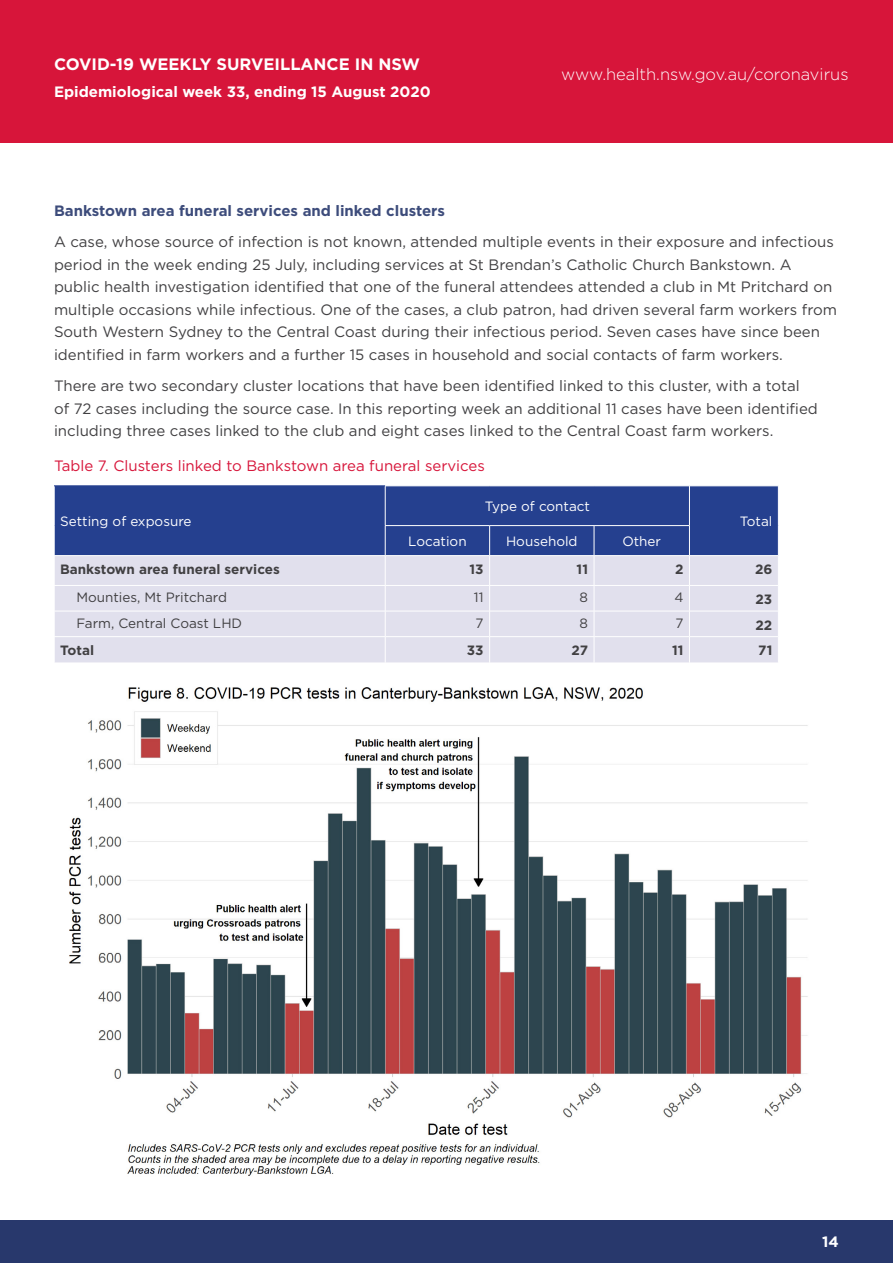
<style>
.page{position:relative;width:893px;height:1263px;background:#fff}
.page>*{position:absolute;margin:0;border:0;box-sizing:border-box;transform-origin:0 0}
.t1{font:300 16.5px "Gotham";color:#fff}
.t2{font:700 16.5px "Gotham";color:#fff}
.t3{font:15px/22.5px "Gotham";color:#414042}
.t4{font:15px "Gotham";color:#d7153a}
.t5{font:700 15px "Gotham";color:#3d4c7b}
.t6{font:700 15px "Gotham";color:#fff}
.t7{font:13.5px "Gotham";color:#fff}
.t8{font:700 13.5px "Gotham";color:#414042}
.t9{font:13.5px "Gotham";color:#414042}
</style>
<div class="page">
<div style="left:0;top:1220px;width:893px;height:43px;background:#28386c"></div>
<div style="left:55px;top:487px;width:723px;height:68px;background:#25408f"></div>
<div style="left:55px;top:556px;width:723px;height:107px;background:#e1e0ed"></div>
<hr style="left:385px;top:525px;width:105px;height:1px;background:#fff">
<hr style="left:490px;top:525px;width:104px;height:1px;background:#fff">
<hr style="left:594px;top:525px;width:96px;height:1px;background:#fff">
<hr style="left:54px;top:585px;width:331px;height:1px;background:#fff">
<hr style="left:385px;top:585px;width:105px;height:1px;background:#fff">
<hr style="left:490px;top:585px;width:104px;height:1px;background:#fff">
<hr style="left:594px;top:585px;width:95px;height:1px;background:#fff">
<hr style="left:689px;top:585px;width:90px;height:1px;background:#fff">
<hr style="left:54px;top:611px;width:331px;height:1px;background:#fff">
<hr style="left:385px;top:611px;width:105px;height:1px;background:#fff">
<hr style="left:490px;top:611px;width:104px;height:1px;background:#fff">
<hr style="left:594px;top:611px;width:95px;height:1px;background:#fff">
<hr style="left:689px;top:611px;width:90px;height:1px;background:#fff">
<hr style="left:54px;top:636px;width:331px;height:1px;background:#fff">
<hr style="left:385px;top:636px;width:105px;height:1px;background:#fff">
<hr style="left:490px;top:636px;width:104px;height:1px;background:#fff">
<hr style="left:594px;top:636px;width:95px;height:1px;background:#fff">
<hr style="left:689px;top:636px;width:90px;height:1px;background:#fff">
<hr style="left:385px;top:486px;width:1px;height:39px;background:#fff">
<hr style="left:689px;top:486px;width:1px;height:39px;background:#fff">
<svg style="left:385px;top:526px;width:1px;height:137px"></svg>
<svg style="left:489px;top:526px;width:1px;height:137px"></svg>
<svg style="left:594px;top:526px;width:1px;height:137px"></svg>
<svg style="left:689px;top:526px;width:1px;height:137px"></svg>
<svg style="left:54px;top:526px;width:1px;height:29px"></svg>
<hr style="left:54px;top:486px;width:331px;height:1px;background:#25408f">
<div style="left:0;top:0;width:893px;height:143px;background:#d7153a"></div>
<img style="left:69px;top:687px;width:739px;height:489px">
<p class="t2" style="left:54px;top:55px;width:368px">COVID-19 WEEKLY SURVEILLANCE IN NSW</p>
<p class="t6" style="left:54px;top:83px;width:378px">Epidemiological week 33, ending 15 August 2020</p>
<p class="t1" style="left:561px;top:65px;width:289px">www.health.nsw.gov.au/coronavirus</p>
<p class="t5" style="left:54px;top:202px;width:393px">Bankstown area funeral services and linked clusters</p>
<p class="t3" style="left:54px;top:231px;width:784px">A case, whose source of infection is not known, attended multiple events in their exposure and infectious period in the week ending 25 July, including services at St Brendan’s Catholic Church Bankstown. A public health investigation identified that one of the funeral attendees attended a club in Mt Pritchard on multiple occasions while infectious. One of the cases, a club patron, had driven several farm workers from South Western Sydney to the Central Coast during their infectious period. Seven cases have since been identified in farm workers and a further 15 cases in household and social contacts of farm workers.</p>
<p class="t3" style="left:54px;top:375px;width:765px">There are two secondary cluster locations that have been identified linked to this cluster, with a total of 72 cases including the source case. In this reporting week an additional 11 cases have been identified including three cases linked to the club and eight cases linked to the Central Coast farm workers.</p>
<p class="t4" style="left:54px;top:457px;width:432px">Table 7. Clusters linked to Bankstown area funeral services</p>
<p class="t7" style="left:60px;top:514px;width:133px">Setting of exposure</p>
<p class="t7" style="left:485px;top:499px;width:107px">Type of contact</p>
<p class="t7" style="left:408px;top:534px;width:60px">Location</p>
<p class="t7" style="left:506px;top:534px;width:73px">Household</p>
<p class="t7" style="left:622px;top:534px;width:40px">Other</p>
<p class="t7" style="left:740px;top:514px;width:34px">Total</p>
<p class="t8" style="left:60px;top:562px;width:221px">Bankstown area funeral services</p>
<p class="t8" style="left:470px;top:562px;width:16px">13</p>
<p class="t8" style="left:577px;top:562px;width:13px">11</p>
<p class="t8" style="left:675px;top:562px;width:10px">2</p>
<p class="t8" style="left:755px;top:562px;width:19px">26</p>
<p class="t9" style="left:76px;top:590px;width:152px">Mounties, Mt Pritchard</p>
<p class="t9" style="left:474px;top:590px;width:11px">11</p>
<p class="t9" style="left:579px;top:590px;width:10px">8</p>
<p class="t9" style="left:674px;top:590px;width:11px">4</p>
<p class="t8" style="left:756px;top:591px;width:18px">23</p>
<p class="t9" style="left:76px;top:616px;width:167px">Farm, Central Coast LHD</p>
<p class="t9" style="left:476px;top:616px;width:10px">7</p>
<p class="t9" style="left:579px;top:616px;width:10px">8</p>
<p class="t9" style="left:675px;top:616px;width:10px">7</p>
<p class="t8" style="left:755px;top:617px;width:18px">22</p>
<p class="t8" style="left:60px;top:643px;width:35px">Total</p>
<p class="t8" style="left:467px;top:643px;width:18px">33</p>
<p class="t8" style="left:571px;top:643px;width:18px">27</p>
<p class="t8" style="left:672px;top:643px;width:13px">11</p>
<p class="t8" style="left:758px;top:643px;width:16px">71</p>
<p class="t6" style="left:822px;top:1233px;width:18px">14</p>
</div>
